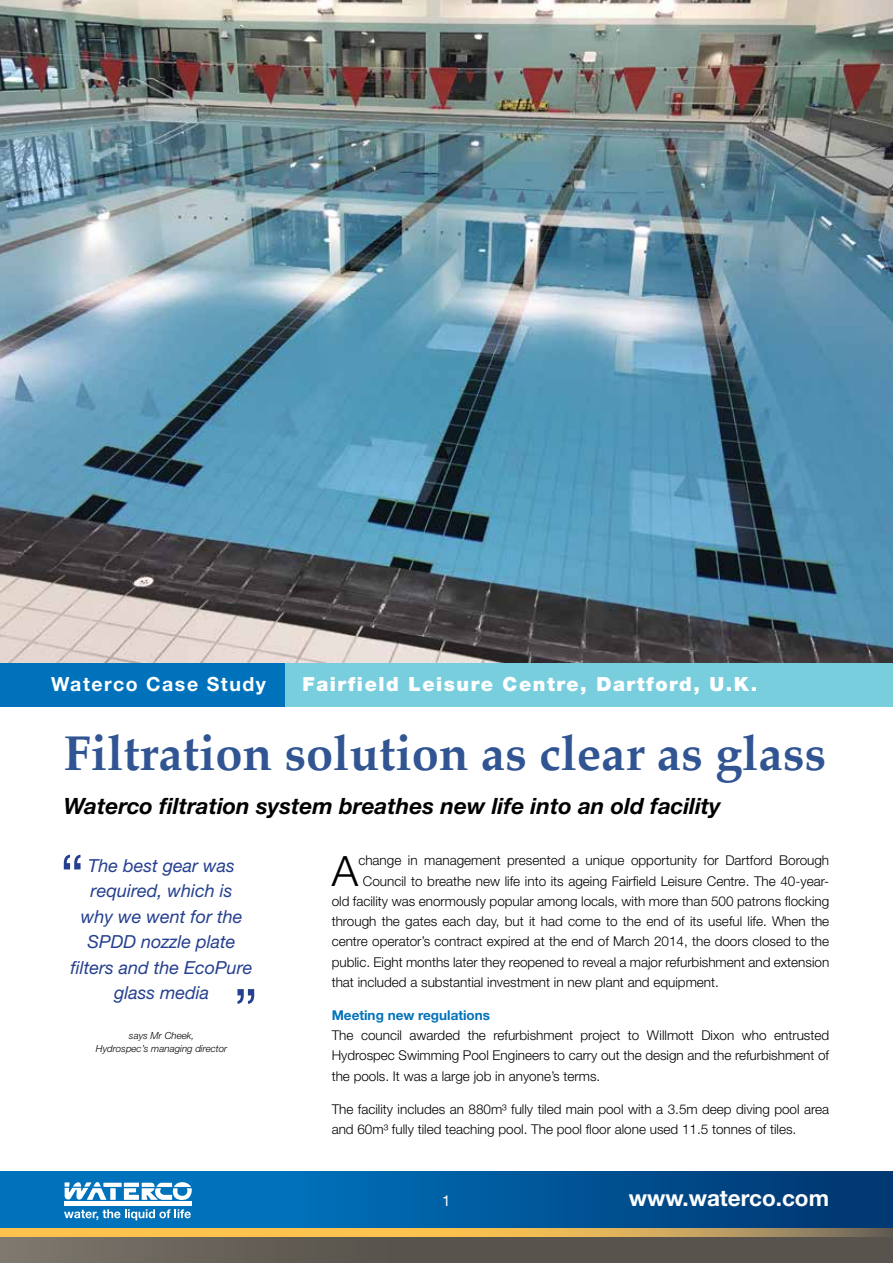
<style>
.page{position:relative;width:893px;height:1263px;background:#fff}
.page>*{position:absolute;margin:0;border:0;box-sizing:border-box;transform-origin:0 0}
.t1{font:700 48.75px "Palatino";color:#315593}
.t2{font:300 41.85px "Helvetica Neue";color:#000}
.t3{font:italic 700 22.5px "Helvetica Neue";color:#000}
.t4{font:700 22.5px "Helvetica Neue";color:#fff}
.t5{font:900 19.5px "Helvetica Neue";letter-spacing:.08em;color:#fff}
.t6{font:700 19.5px "Helvetica Neue";letter-spacing:.08em;color:#fff}
.t7{font:italic 18px/25.5px "Helvetica Neue";color:#25408f;text-align:center}
.t8{font:15px "Helvetica Neue";color:#fff}
.t9{font:300 13.5px/20.2px "Helvetica Neue";color:#000;text-align:justify}
.t10{font:700 13.5px "Helvetica Neue";color:#0072bc}
.t11{font:italic 300 9.75px/13.5px "Helvetica Neue";color:#000;text-align:center}
</style>
<div class="page">
<svg style="left:0;top:1171px;width:893px;height:58px;background:#045c9c"></svg>
<div style="left:0;top:1229px;width:893px;height:34px;background:linear-gradient(to right,#716b62,#4f4a44)"></div>
<svg style="left:0;top:1229px;width:893px;height:7px;background:#e0b154"></svg>
<svg style="left:65px;top:1182px;width:127px;height:18px"></svg>
<div style="left:64px;top:1201px;width:128px;height:5px;background:#fff"></div>
<svg style="left:64px;top:1209px;width:127px;height:11px"></svg>
<svg style="left:64px;top:855px;width:17px;height:14px"></svg>
<svg style="left:237px;top:989px;width:17px;height:15px"></svg>
<img style="left:0;top:0;width:893px;height:663px">
<div style="left:281px;top:663px;width:612px;height:44px;background:#79cede"></div>
<div style="left:0;top:663px;width:285px;height:44px;background:#0072bc"></div>
<h3 class="t6" style="left:51px;top:672px;width:217px">Waterco Case Study</h3>
<h3 class="t5" style="left:303px;top:673px;width:456px">Fairfield Leisure Centre, Dartford, U.K.</h3>
<h1 class="t1" style="left:64px;top:712px;width:764px">Filtration solution as clear as glass</h1>
<h3 class="t3" style="left:64px;top:792px;width:659px">Waterco filtration system breathes new life into an old facility</h3>
<h3 class="t7" style="left:71px;top:852px;width:184px">The best gear was required, which is<br>why we went for the<br>SPDD nozzle plate filters and the EcoPure glass media</h3>
<p class="t11" style="left:96px;top:1028px;width:133px">says Mr Cheek,<br>Hydrospec’s managing director</p>
<h2 class="t2" style="left:332px;top:845px;width:28px">A</h2>
<p class="t9" style="left:358px;top:850px;width:472px">change in management presented a unique opportunity for Dartford Borough</p>
<p class="t9" style="left:363px;top:870px;width:468px">Council to breathe new life into its ageing Fairfield Leisure Centre. The 40-year-</p>
<p class="t9" style="left:332px;top:891px;width:499px">old facility was enormously popular among locals, with more than 500 patrons flocking</p>
<p class="t9" style="left:332px;top:911px;width:499px">through the gates each day, but it had come to the end of its useful life. When the</p>
<p class="t9" style="left:332px;top:931px;width:499px">centre operator’s contract expired at the end of March 2014, the doors closed to the</p>
<p class="t9" style="left:332px;top:951px;width:499px">public. Eight months later they reopened to reveal a major refurbishment and extension</p>
<p class="t9" style="left:332px;top:972px;width:389px">that included a substantial investment in new plant and equipment.</p>
<p class="t10" style="left:332px;top:1007px;width:160px">Meeting new regulations</p>
<p class="t9" style="left:332px;top:1025px;width:499px">The council awarded the refurbishment project to Willmott Dixon who entrusted Hydrospec Swimming Pool Engineers to carry out the design and the refurbishment of the pools. It was a large job in anyone’s terms.</p>
<p class="t9" style="left:332px;top:1098px;width:499px">The facility includes an 880m³ fully tiled main pool with a 3.5m deep diving pool area and 60m³ fully tiled teaching pool. The pool floor alone used 11.5 tonnes of tiles.</p>
<p class="t8" style="left:442px;top:1191px;width:10px">1</p>
<h3 class="t4" style="left:629px;top:1183px;width:202px">www.waterco.com</h3>
</div>
